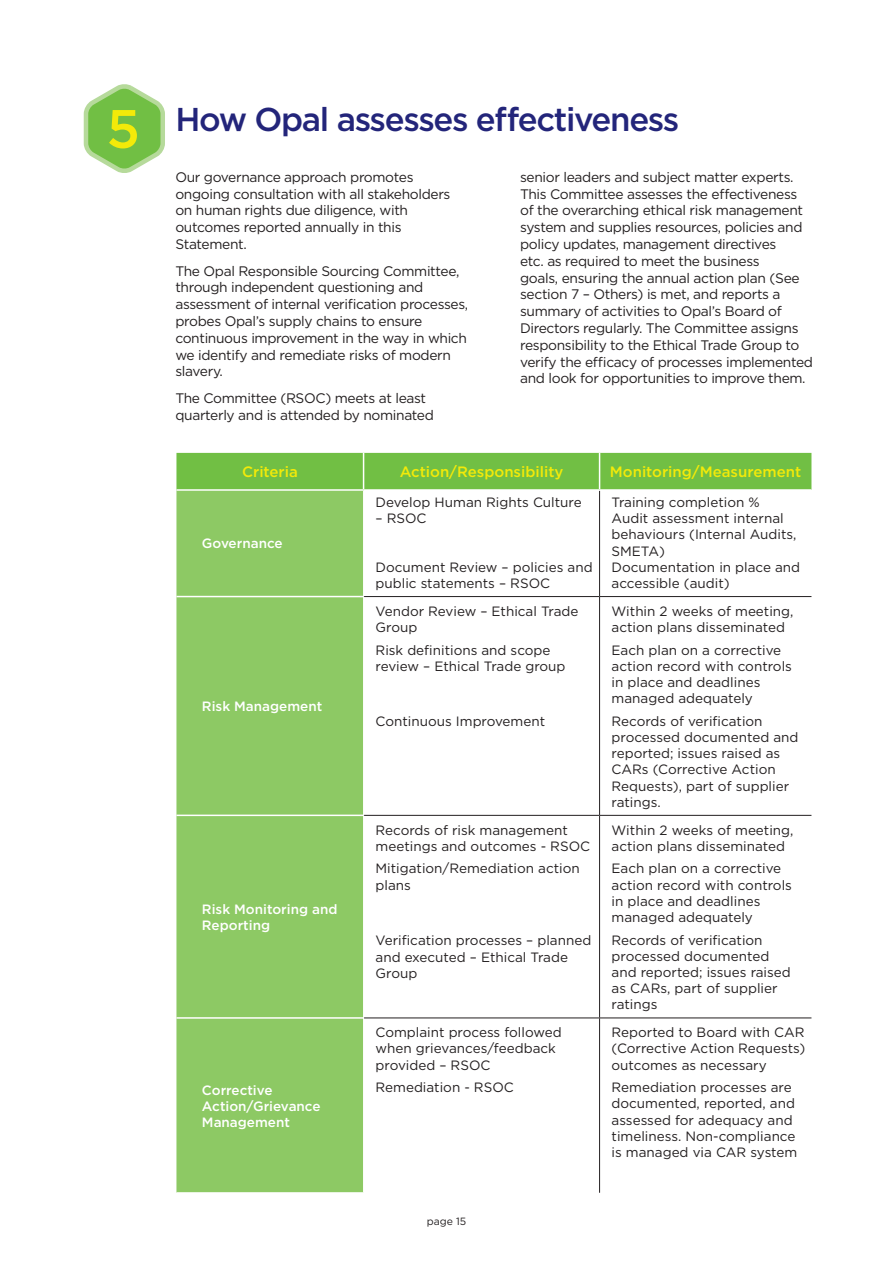
<style>
.page{position:relative;width:893px;height:1263px;background:#fff}
.page>*{position:absolute;margin:0;border:0;box-sizing:border-box;transform-origin:0 0}
.t1{font:500 54px "Gotham";color:#f3ea09}
._2_Numbered_sub_sect{font:500 33px "Gotham";letter-spacing:-.04em;color:#23257a}
.t2{font:500 15px "Gotham";color:#f3ea09}
._4_Body_copy{font:13.8px/16.8px "Gotham";letter-spacing:-.025em;color:#231f20}
.t3{font:13.5px/16.2px "Gotham";color:#231f20}
.t4{font:500 13.5px/16.2px "Gotham";color:#fff}
.t5{font:10.5px "Gotham";color:#231f20}
</style>
<div class="page">
<svg style="left:83px;top:84px;width:82px;height:89px"></svg>
<div style="left:176px;top:453px;width:635px;height:36px;background:#71bf44"></div>
<div style="left:176px;top:491px;width:187px;height:701px;background:#8dc964"></div>
<hr style="left:363px;top:453px;width:1px;height:36px;background:#fff">
<hr style="left:599px;top:453px;width:1px;height:36px;background:#fff">
<hr style="left:599px;top:491px;width:1px;height:105px;background:#231f20">
<hr style="left:364px;top:596px;width:236px;height:1px;background:#231f20">
<hr style="left:600px;top:596px;width:211px;height:1px;background:#231f20">
<hr style="left:599px;top:597px;width:1px;height:218px;background:#231f20">
<hr style="left:364px;top:815px;width:236px;height:1px;background:#231f20">
<hr style="left:600px;top:815px;width:211px;height:1px;background:#231f20">
<hr style="left:599px;top:816px;width:1px;height:201px;background:#231f20">
<hr style="left:364px;top:1017px;width:236px;height:1px;background:#231f20">
<hr style="left:600px;top:1017px;width:211px;height:1px;background:#231f20">
<hr style="left:599px;top:1018px;width:1px;height:175px;background:#231f20">
<hr style="left:176px;top:596px;width:187px;height:1px;background:#fff">
<hr style="left:176px;top:814px;width:187px;height:2px;background:#fff">
<hr style="left:176px;top:1017px;width:187px;height:2px;background:#fff">
<p class="t1" style="left:106px;top:93px;width:35px">5</p>
<p class="_2_Numbered_sub_sect" style="left:175px;top:98px;width:505px">How Opal assesses effectiveness</p>
<p class="_4_Body_copy" style="left:175px;top:168px;width:277px">Our governance approach promotes ongoing consultation with all stakeholders on human rights due diligence, with outcomes reported annually in this<br>Statement.</p>
<p class="_4_Body_copy" style="left:175px;top:262px;width:294px">The Opal Responsible Sourcing Committee, through independent questioning and assessment of internal verification processes, probes Opal’s supply chains to ensure continuous improvement in the way in which we identify and remediate risks of modern slavery.</p>
<p class="_4_Body_copy" style="left:175px;top:389px;width:260px">The Committee (RSOC) meets at least quarterly and is attended by nominated</p>
<p class="_4_Body_copy" style="left:520px;top:168px;width:294px">senior leaders and subject matter experts.<br>This Committee assesses the effectiveness of the overarching ethical risk management system and supplies resources, policies and policy updates, management directives<br>etc. as required to meet the business<br>goals, ensuring the annual action plan (See section 7 – Others) is met, and reports a summary of activities to Opal’s Board of Directors regularly. The Committee assigns responsibility to the Ethical Trade Group to verify the efficacy of processes implemented and look for opportunities to improve them.</p>
<p class="t2" style="left:242px;top:462px;width:57px">Criteria</p>
<p class="t2" style="left:400px;top:462px;width:165px">Action/Responsibility</p>
<p class="t2" style="left:610px;top:462px;width:193px">Monitoring/Measurement</p>
<p class="t4" style="left:202px;top:534px;width:82px">Governance</p>
<p class="t4" style="left:202px;top:698px;width:122px">Risk Management</p>
<p class="t4" style="left:202px;top:901px;width:137px">Risk Monitoring and<br>Reporting</p>
<p class="t4" style="left:202px;top:1081px;width:120px">Corrective<br>Action/Grievance<br>Management</p>
<p class="t3" style="left:376px;top:494px;width:208px">Develop Human Rights Culture</p>
<p class="t3" style="left:376px;top:510px;width:53px">– RSOC</p>
<p class="t3" style="left:376px;top:559px;width:219px">Document Review – policies and public statements – RSOC</p>
<p class="t3" style="left:376px;top:603px;width:204px">Vendor Review – Ethical Trade<br>Group</p>
<p class="t3" style="left:376px;top:641px;width:191px">Risk definitions and scope review – Ethical Trade group</p>
<p class="t3" style="left:376px;top:713px;width:171px">Continuous Improvement</p>
<p class="t3" style="left:376px;top:821px;width:216px">Records of risk management meetings and outcomes - RSOC</p>
<p class="t3" style="left:376px;top:860px;width:206px">Mitigation/Remediation action plans</p>
<p class="t3" style="left:376px;top:932px;width:217px">Verification processes – planned and executed – Ethical Trade<br>Group</p>
<p class="t3" style="left:376px;top:1024px;width:188px">Complaint process followed when grievances/feedback provided – RSOC</p>
<p class="t3" style="left:376px;top:1079px;width:140px">Remediation - RSOC</p>
<p class="t3" style="left:612px;top:494px;width:150px">Training completion %</p>
<p class="t3" style="left:612px;top:510px;width:186px">Audit assessment internal behaviours (Internal Audits,<br>SMETA)</p>
<p class="t3" style="left:612px;top:559px;width:190px">Documentation in place and accessible (audit)</p>
<p class="t3" style="left:612px;top:603px;width:183px">Within 2 weeks of meeting, action plans disseminated</p>
<p class="t3" style="left:612px;top:641px;width:182px">Each plan on a corrective action record with controls in place and deadlines managed adequately</p>
<p class="t3" style="left:612px;top:713px;width:188px">Records of verification processed documented and reported; issues raised as<br>CARs (Corrective Action<br>Requests), part of supplier ratings.</p>
<p class="t3" style="left:612px;top:821px;width:183px">Within 2 weeks of meeting, action plans disseminated</p>
<p class="t3" style="left:612px;top:860px;width:182px">Each plan on a corrective action record with controls in place and deadlines managed adequately</p>
<p class="t3" style="left:612px;top:931px;width:181px">Records of verification processed documented and reported; issues raised as CARs, part of supplier ratings</p>
<p class="t3" style="left:612px;top:1024px;width:195px;text-align:justify">Reported to Board with CAR (Corrective Action Requests) outcomes as necessary</p>
<p class="t3" style="left:612px;top:1079px;width:187px">Remediation processes are documented, reported, and assessed for adequacy and timeliness. Non-compliance is managed via CAR system</p>
<p class="t5" style="left:427px;top:1214px;width:41px">page 15</p>
</div>
